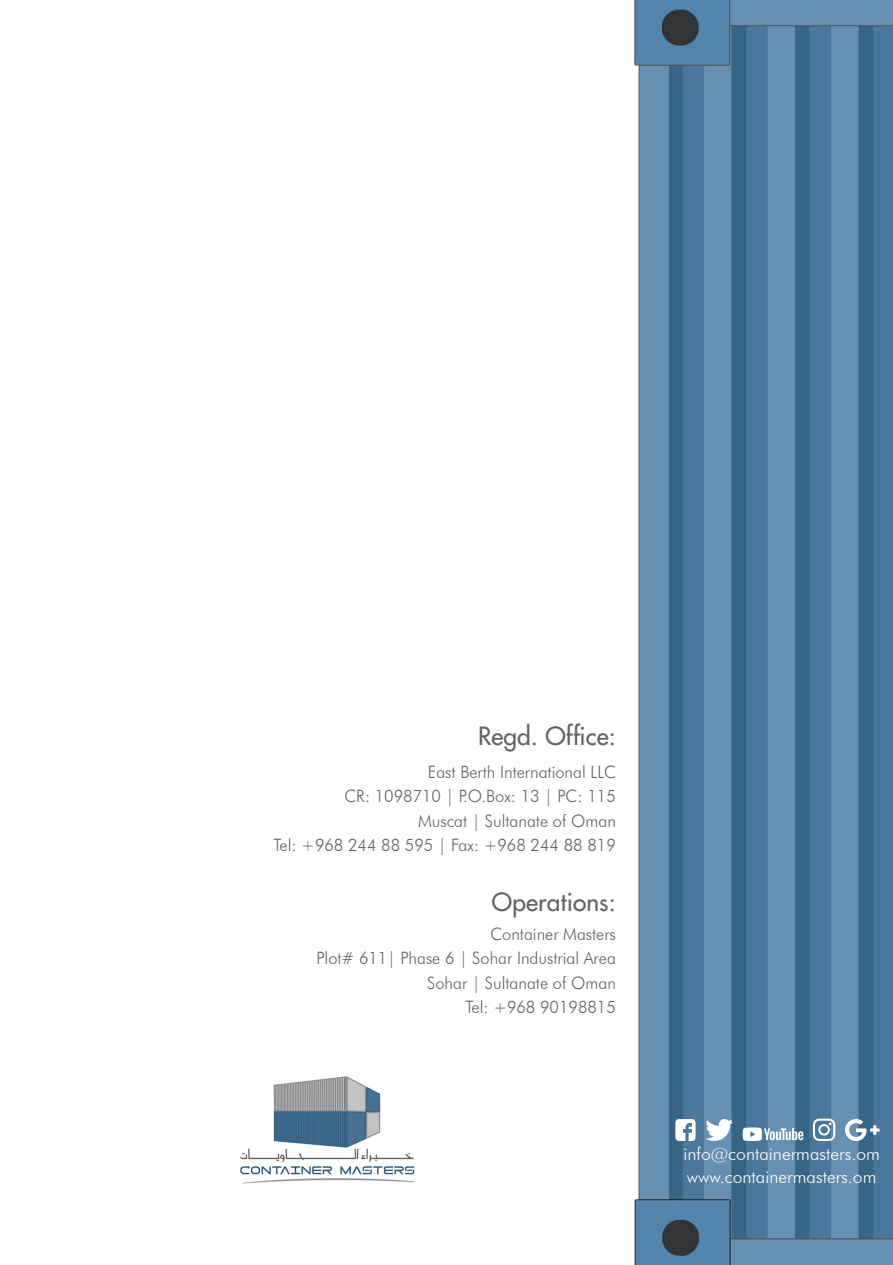
<style>
.page{position:relative;width:893px;height:1265px;background:#fff}
.page>*{position:absolute;margin:0;border:0;box-sizing:border-box;transform-origin:0 0}
.Body_Header{font:500 24.5px "Futura Std";letter-spacing:.005em;color:#636366}
.t1{font:300 17.5px "Futura BT";color:#fff}
.Body_text{font:300 17.15px "Futura BT";color:#636366;scale:.96 1}
</style>
<div class="page">
<img style="left:634px;top:0;width:259px;height:1265px">
<img style="left:240px;top:1076px;width:175px;height:108px">
<svg style="left:845px;top:1119px;width:34px;height:22px"></svg>
<svg style="left:705px;top:1119px;width:28px;height:22px"></svg>
<svg style="left:675px;top:1119px;width:21px;height:22px"></svg>
<svg style="left:743px;top:1127px;width:60px;height:14px"></svg>
<svg style="left:813px;top:1119px;width:22px;height:22px"></svg>
<p class="Body_Header" style="left:478px;top:721px;width:139px">Regd. Office:</p>
<p class="Body_text" style="left:428px;top:761px;width:197px">East Berth International LLC</p>
<p class="Body_text" style="left:345px;top:786px;width:284px">CR: 1098710 | P.O.Box: 13 | PC: 115</p>
<p class="Body_text" style="left:418px;top:810px;width:207px">Muscat | Sultanate of Oman</p>
<p class="Body_text" style="left:273px;top:835px;width:358px">Tel: +968 244 88 595 | Fax: +968 244 88 819</p>
<p class="Body_Header" style="left:492px;top:886px;width:125px">Operations:</p>
<p class="Body_text" style="left:490px;top:923px;width:132px">Container Masters</p>
<p class="Body_text" style="left:316px;top:948px;width:313px">Plot# 611| Phase 6 | Sohar Industrial Area</p>
<p class="Body_text" style="left:427px;top:972px;width:198px">Sohar | Sultanate of Oman</p>
<p class="Body_text" style="left:465px;top:997px;width:158px">Tel: +968 90198815</p>
<p class="t1" style="left:683px;top:1144px;width:198px">info@containermasters.om</p>
<p class="t1" style="left:687px;top:1166px;width:191px">www.containermasters.om</p>
</div>
